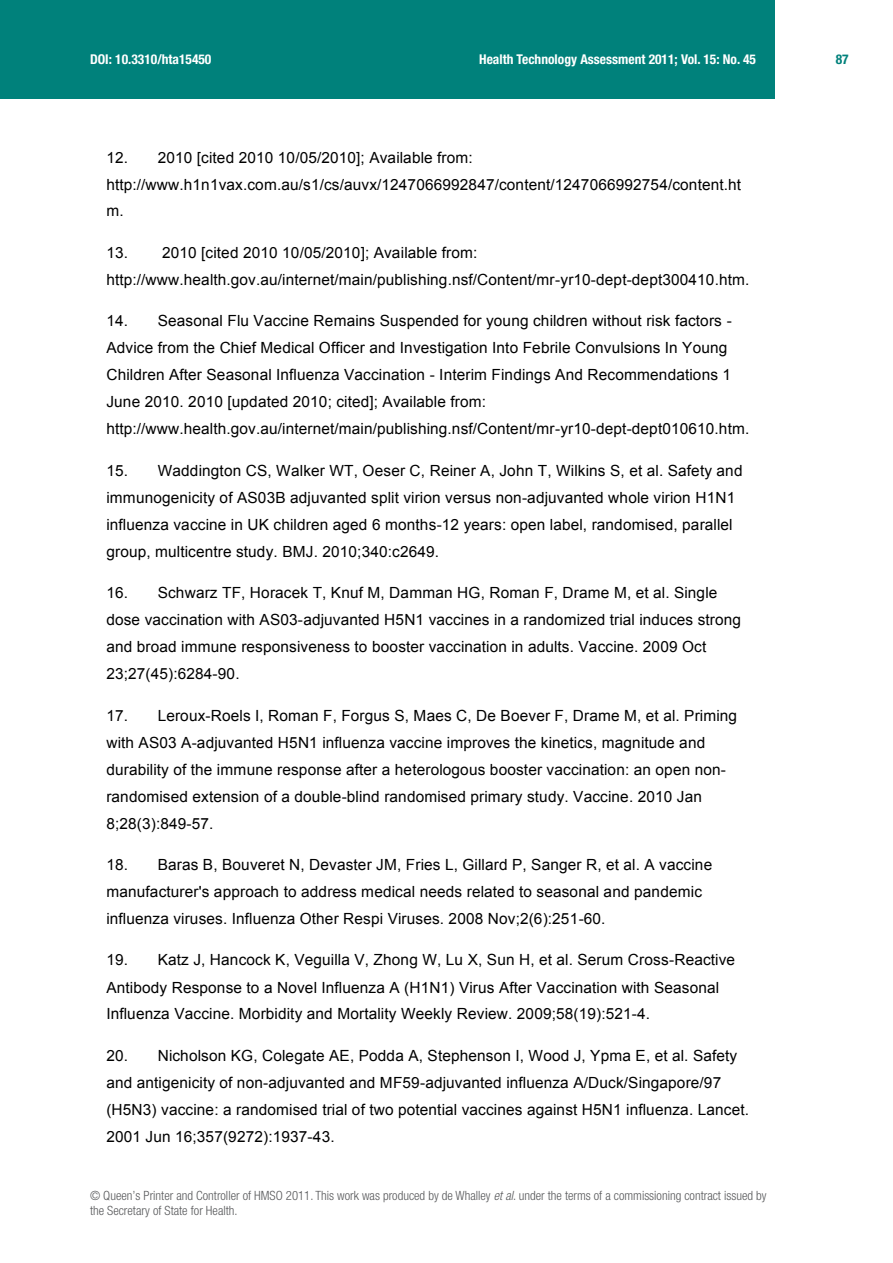
<style>
.page{position:relative;width:893px;height:1263px;background:#fff}
.page>*{position:absolute;margin:0;border:0;box-sizing:border-box;transform-origin:0 0}
.t1{font:15.45px/26.8px "Arial";letter-spacing:.01em;color:#000}
.t2{font:700 condensed 13.5px "Helvetica Neue LT Pro";color:#fff}
.t3{font:700 condensed 13.5px "Helvetica Neue LT Pro";color:#00817b}
.t4{font:300 condensed 12.75px/15px "Helvetica Neue LT Pro";color:#58595b}
.s1{font-style:italic}
</style>
<div class="page">
<div style="left:0;top:0;width:774px;height:99px;background:#00817b"></div>
<p class="t2" style="left:90px;top:51px;width:123px">DOI: 10.3310/hta15450</p>
<p class="t2" style="left:479px;top:51px;width:278px">Health Technology Assessment 2011; Vol. 15: No. 45</p>
<p class="t3" style="left:836px;top:51px;width:14px">87</p>
<p class="t1" style="left:106px;top:144px;width:636px">12. 2010 [cited 2010 10/05/2010]; Available from: http://www.h1n1vax.com.au/s1/cs/auvx/1247066992847/content/1247066992754/content.ht m.</p>
<p class="t1" style="left:106px;top:239px;width:644px">13. 2010 [cited 2010 10/05/2010]; Available from: http://www.health.gov.au/internet/main/publishing.nsf/Content/mr-yr10-dept-dept300410.htm.</p>
<p class="t1" style="left:106px;top:308px;width:644px">14. Seasonal Flu Vaccine Remains Suspended for young children without risk factors - Advice from the Chief Medical Officer and Investigation Into Febrile Convulsions In Young Children After Seasonal Influenza Vaccination - Interim Findings And Recommendations 1<br>June 2010. 2010 [updated 2010; cited]; Available from: http://www.health.gov.au/internet/main/publishing.nsf/Content/mr-yr10-dept-dept010610.htm.</p>
<p class="t1" style="left:106px;top:457px;width:638px">15. Waddington CS, Walker WT, Oeser C, Reiner A, John T, Wilkins S, et al. Safety and immunogenicity of AS03B adjuvanted split virion versus non-adjuvanted whole virion H1N1 influenza vaccine in UK children aged 6 months-12 years: open label, randomised, parallel group, multicentre study. BMJ. 2010;340:c2649.</p>
<p class="t1" style="left:106px;top:580px;width:636px">16. Schwarz TF, Horacek T, Knuf M, Damman HG, Roman F, Drame M, et al. Single dose vaccination with AS03-adjuvanted H5N1 vaccines in a randomized trial induces strong and broad immune responsiveness to booster vaccination in adults. Vaccine. 2009 Oct 23;27(45):6284-90.</p>
<p class="t1" style="left:106px;top:702px;width:632px">17. Leroux-Roels I, Roman F, Forgus S, Maes C, De Boever F, Drame M, et al. Priming with AS03 A-adjuvanted H5N1 influenza vaccine improves the kinetics, magnitude and durability of the immune response after a heterologous booster vaccination: an open non&shy;randomised extension of a double-blind randomised primary study. Vaccine. 2010 Jan 8;28(3):849-57.</p>
<p class="t1" style="left:106px;top:851px;width:607px">18. Baras B, Bouveret N, Devaster JM, Fries L, Gillard P, Sanger R, et al. A vaccine manufacturer's approach to address medical needs related to seasonal and pandemic influenza viruses. Influenza Other Respi Viruses. 2008 Nov;2(6):251-60.</p>
<p class="t1" style="left:106px;top:947px;width:630px">19. Katz J, Hancock K, Veguilla V, Zhong W, Lu X, Sun H, et al. Serum Cross-Reactive<br>Antibody Response to a Novel Influenza A (H1N1) Virus After Vaccination with Seasonal<br>Influenza Vaccine. Morbidity and Mortality Weekly Review. 2009;58(19):521-4.</p>
<p class="t1" style="left:106px;top:1042px;width:644px">20. Nicholson KG, Colegate AE, Podda A, Stephenson I, Wood J, Ypma E, et al. Safety and antigenicity of non-adjuvanted and MF59-adjuvanted influenza A/Duck/Singapore/97 (H5N3) vaccine: a randomised trial of two potential vaccines against H5N1 influenza. Lancet.<br>2001 Jun 16;357(9272):1937-43.</p>
<p class="t4" style="left:90px;top:1188px;width:678px">© Queen’s Printer and Controller of HMSO 2011. This work was produced by de Whalley <span class="s1">et al</span>. under the terms of a commissioning contract issued by the Secretary of State for Health.</p>
</div>
